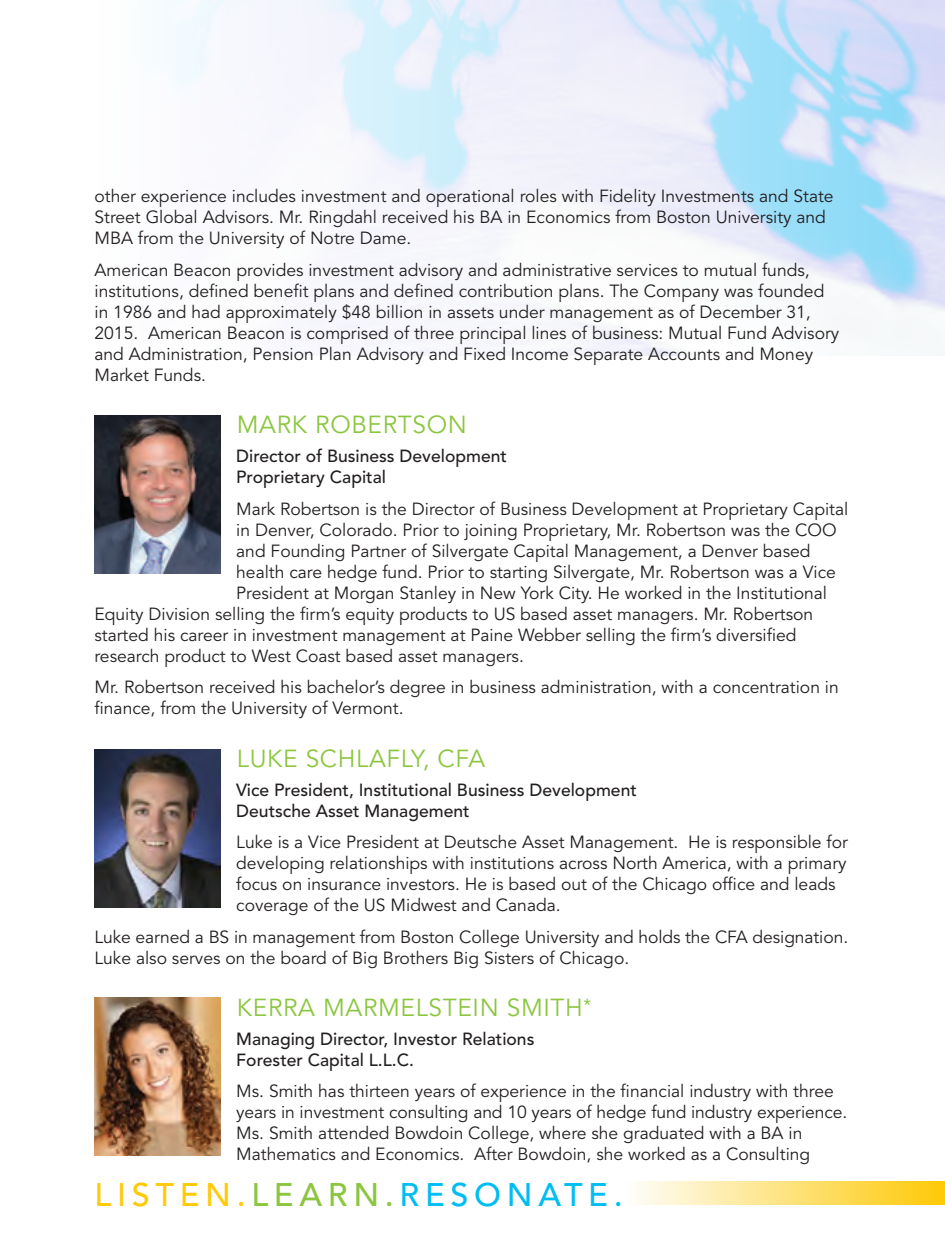
<style>
.page{position:relative;width:945px;height:1260px;background:#fff}
.page>*{position:absolute;margin:0;border:0;box-sizing:border-box;transform-origin:0 0}
.t1{font:500 32.38px "Avenir LT Std";letter-spacing:.175em;color:#01bdf2}
.sub1{font:24.5px "Avenir";letter-spacing:.025em;color:#8bc63e}
.text{font:17.5px/21px "Avenir";color:#231f20}
.text-2{font:500 17.5px/21px "Avenir";color:#231f20}
.s1{color:#feca0a}
.s2{color:#8bc63e}
</style>
<div class="page">
<div style="left:624px;top:1182px;width:321px;height:23px;background:linear-gradient(to right,#fefefd,#fec906)"></div>
<img style="left:166px;top:0;width:779px;height:356px">
<img style="left:94px;top:416px;width:126px;height:157px">
<img style="left:94px;top:750px;width:126px;height:157px">
<img style="left:94px;top:998px;width:126px;height:157px">
<p class="text" style="left:94px;top:186px;width:741px">other experience includes investment and operational roles with Fidelity Investments and State<br>Street Global Advisors. Mr. Ringdahl received his BA in Economics from Boston University and<br>MBA from the University of Notre Dame.</p>
<p class="text" style="left:94px;top:260px;width:746px">American Beacon provides investment advisory and administrative services to mutual funds, institutions, defined benefit plans and defined contribution plans. The Company was founded in 1986 and had approximately $48 billion in assets under management as of December 31, 2015. American Beacon is comprised of three principal lines of business: Mutual Fund Advisory and Administration, Pension Plan Advisory and Fixed Income Separate Accounts and Money Market Funds.</p>
<p class="sub1" style="left:237px;top:411px;width:232px">MARK ROBERTSON</p>
<p class="text-2" style="left:236px;top:446px;width:272px">Director of Business Development<br>Proprietary Capital</p>
<p class="text" style="left:236px;top:499px;width:614px">Mark Robertson is the Director of Business Development at Proprietary Capital</p>
<p class="text" style="left:236px;top:520px;width:602px">in Denver, Colorado. Prior to joining Proprietary, Mr. Robertson was the COO</p>
<p class="text" style="left:236px;top:541px;width:576px">and Founding Partner of Silvergate Capital Management, a Denver based</p>
<p class="text" style="left:236px;top:562px;width:601px">health care hedge fund. Prior to starting Silvergate, Mr. Robertson was a Vice</p>
<p class="text" style="left:236px;top:583px;width:592px">President at Morgan Stanley in New York City. He worked in the Institutional</p>
<p class="text" style="left:94px;top:604px;width:720px">Equity Division selling the firm’s equity products to US based asset managers. Mr. Robertson</p>
<p class="text" style="left:94px;top:625px;width:704px">started his career in investment management at Paine Webber selling the firm’s diversified</p>
<p class="text" style="left:94px;top:646px;width:431px">research product to West Coast based asset managers.</p>
<p class="text" style="left:94px;top:677px;width:746px">Mr. Robertson received his bachelor’s degree in business administration, with a concentration in finance, from the University of Vermont.</p>
<p class="sub1" style="left:237px;top:744px;width:250px">LUKE SCHLAFLY, CFA</p>
<p class="text-2" style="left:236px;top:779px;width:402px">Vice President, Institutional Business Development<br>Deutsche Asset Management</p>
<p class="text" style="left:236px;top:832px;width:613px">Luke is a Vice President at Deutsche Asset Management. He is responsible for developing relationships with institutions across North America, with a primary focus on insurance investors. He is based out of the Chicago office and leads coverage of the US Midwest and Canada.</p>
<p class="text" style="left:94px;top:927px;width:755px">Luke earned a BS in management from Boston College University and holds the CFA designation.<br>Luke also serves on the board of Big Brothers Big Sisters of Chicago.</p>
<p class="sub1" style="left:237px;top:994px;width:356px">KERRA MARMELSTEIN SMITH<sup>*</sup></p>
<p class="text-2" style="left:236px;top:1029px;width:300px">Managing Director, Investor Relations<br>Forester Capital L.L.C.</p>
<p class="text" style="left:236px;top:1081px;width:613px">Ms. Smith has thirteen years of experience in the financial industry with three years in investment consulting and 10 years of hedge fund industry experience.<br>Ms. Smith attended Bowdoin College, where she graduated with a BA in Mathematics and Economics. After Bowdoin, she worked as a Consulting</p>
<p class="t1" style="left:94px;top:1176px;width:530px"><span class="s1">LISTEN.</span><span class="s2">LEARN.</span>RESONATE.</p>
</div>
